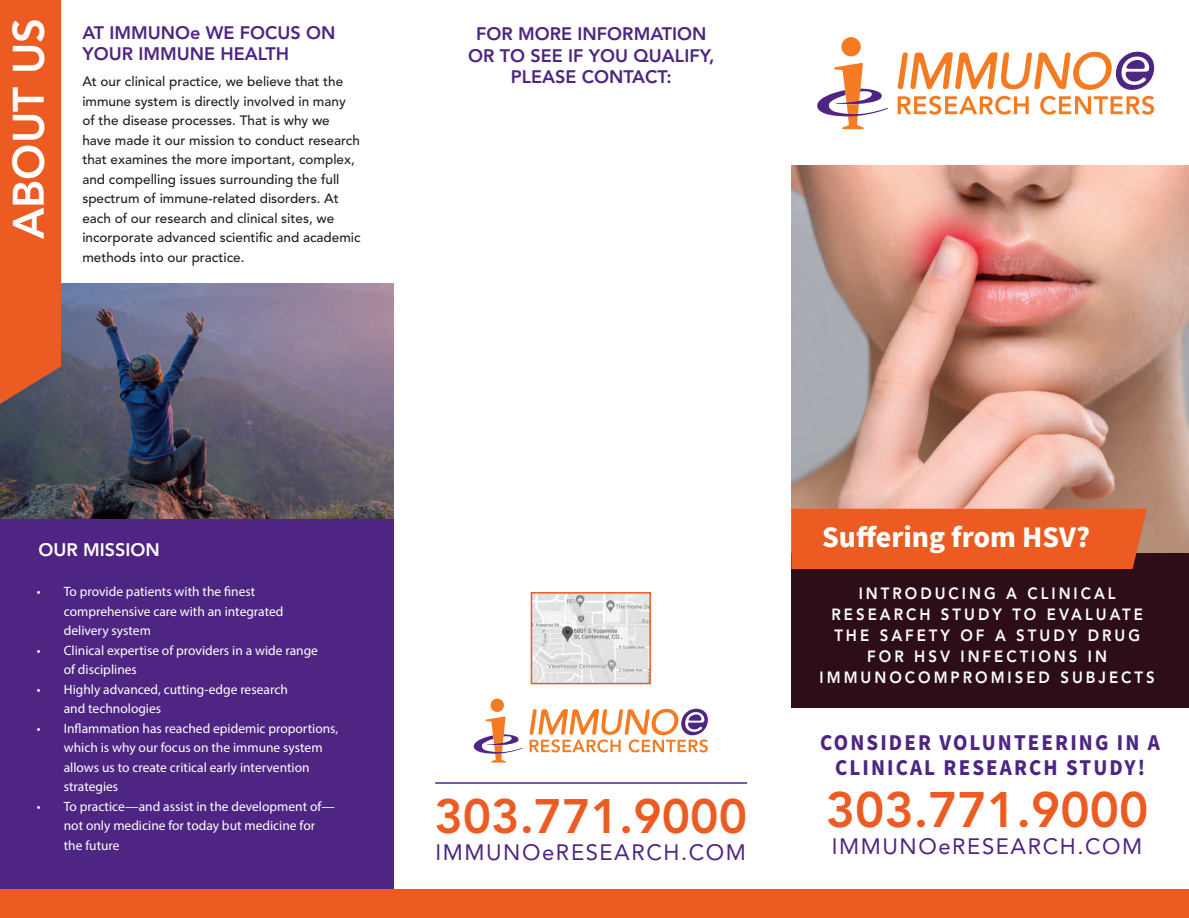
<style>
.page{position:relative;width:1189px;height:918px;background:#fff}
.page>*{position:absolute;margin:0;border:0;box-sizing:border-box;transform-origin:0 0}
.t1{font:800 49.5px "Avenir LT Std";color:#ec5c22}
.t2{font:800 48px "Avenir LT Std";color:#ec5c22}
.t3{font:800 43.5px "Avenir LT Std";color:#fff}
.t4{font:700 30px "Source Sans Pro";color:#fff}
.t5{font:700 22.65px/25.2px "Source Sans Pro";letter-spacing:.1em;color:#4e2582;text-align:center;scale:.93 1}
.t6{font:22.2px "Avenir LT Std";letter-spacing:.07em;color:#4e2582}
.t7{font:800 18px/21.6px "Avenir LT Std";color:#4e2582}
.t8{font:800 18px "Avenir LT Std";color:#fff}
.t9{font:800 16.2px/21px "Avenir LT Std";letter-spacing:.2em;color:#fff;text-align:center;scale:.93 1}
.t10{font:13.5px/19.5px "Myriad Pro";color:#fff}
.t11{font:500 13.5px/19.5px "Avenir LT Std";color:#231f20}
</style>
<div class="page">
<img style="left:791px;top:165px;width:397px;height:389px">
<img style="left:0;top:284px;width:393px;height:235px">
<div style="left:0;top:519px;width:393px;height:374px;background:#4e2582"></div>
<div style="left:791px;top:554px;width:397px;height:154px;background:#2d0e16"></div>
<div style="left:791px;top:509px;width:355px;height:60px;background:#ec5c22"></div>
<div style="left:0;top:890px;width:1188px;height:28px;background:#ec5c22"></div>
<div style="left:0;top:0;width:61px;height:404px;background:#ec5c22"></div>
<div style="left:841px;top:37px;width:19px;height:19px;background:#f47b21;border-radius:50%"></div>
<svg style="left:817px;top:63px;width:71px;height:66px"></svg>
<svg style="left:897px;top:51px;width:257px;height:64px"></svg>
<div style="left:490px;top:699px;width:14px;height:13px;background:#f47b21;border-radius:50%"></div>
<svg style="left:473px;top:716px;width:50px;height:47px"></svg>
<svg style="left:529px;top:708px;width:179px;height:44px"></svg>
<hr style="left:435px;top:782px;width:312px;height:2px;background:#4e2582">
<img style="left:533px;top:595px;width:115px;height:86px">
<div style="left:530px;top:592px;width:121px;height:92px;border:2px solid #ec5c22"></div>
<h3 class="t3" style="left:3px;top:239px;width:223px;rotate:-90deg">ABOUT US</h3>
<h3 class="t7" style="left:82px;top:22px;width:254px">AT IMMUNOe WE FOCUS ON<br>YOUR IMMUNE HEALTH</h3>
<p class="t11" style="left:82px;top:72px;width:280px">At our clinical practice, we believe that the immune system is directly involved in many of the disease processes. That is why we have made it our mission to conduct research that examines the more important, complex, and compelling issues surrounding the full spectrum of immune-related disorders. At each of our research and clinical sites, we incorporate advanced scientific and academic methods into our practice.</p>
<h3 class="t7" style="left:468px;top:23px;width:247px;text-align:center">FOR MORE INFORMATION<br>OR TO SEE IF YOU QUALIFY,<br>PLEASE CONTACT:</h3>
<h3 class="t8" style="left:38px;top:539px;width:123px">OUR MISSION</h3>
<p class="t10" style="left:64px;top:582px;width:221px;text-indent:-27px">• To provide patients with the finest comprehensive care with an integrated delivery system</p>
<p class="t10" style="left:64px;top:640px;width:256px;text-indent:-27px">• Clinical expertise of providers in a wide range of disciplines</p>
<p class="t10" style="left:64px;top:679px;width:226px;text-indent:-27px">• Highly advanced, cutting-edge research and technologies</p>
<p class="t10" style="left:64px;top:718px;width:276px;text-indent:-27px">• Inflammation has reached epidemic proportions, which is why our focus on the immune system allows us to create critical early intervention strategies</p>
<p class="t10" style="left:64px;top:796px;width:273px;text-indent:-27px">• To practice—and assist in the development of— not only medicine for today but medicine for the future</p>
<h2 class="t2" style="left:434px;top:788px;width:314px">303.771.9000</h2>
<h3 class="t6" style="left:435px;top:840px;width:312px">IMMUNOeRESEARCH.COM</h3>
<h3 class="t4" style="left:822px;top:517px;width:269px">Suffering from HSV?</h3>
<p class="t9" style="left:819px;top:582px;width:362px">INTRODUCING A CLINICAL<br>RESEARCH STUDY TO EVALUATE<br>THE SAFETY OF A STUDY DRUG<br>FOR HSV INFECTIONS IN<br>IMMUNOCOMPROMISED SUBJECTS</p>
<h3 class="t5" style="left:820px;top:730px;width:366px">CONSIDER VOLUNTEERING IN A<br>CLINICAL RESEARCH STUDY!</h3>
<h1 class="t1" style="left:825px;top:780px;width:324px">303.771.9000</h1>
<h3 class="t6" style="left:831px;top:833px;width:312px">IMMUNOeRESEARCH.COM</h3>
</div>
